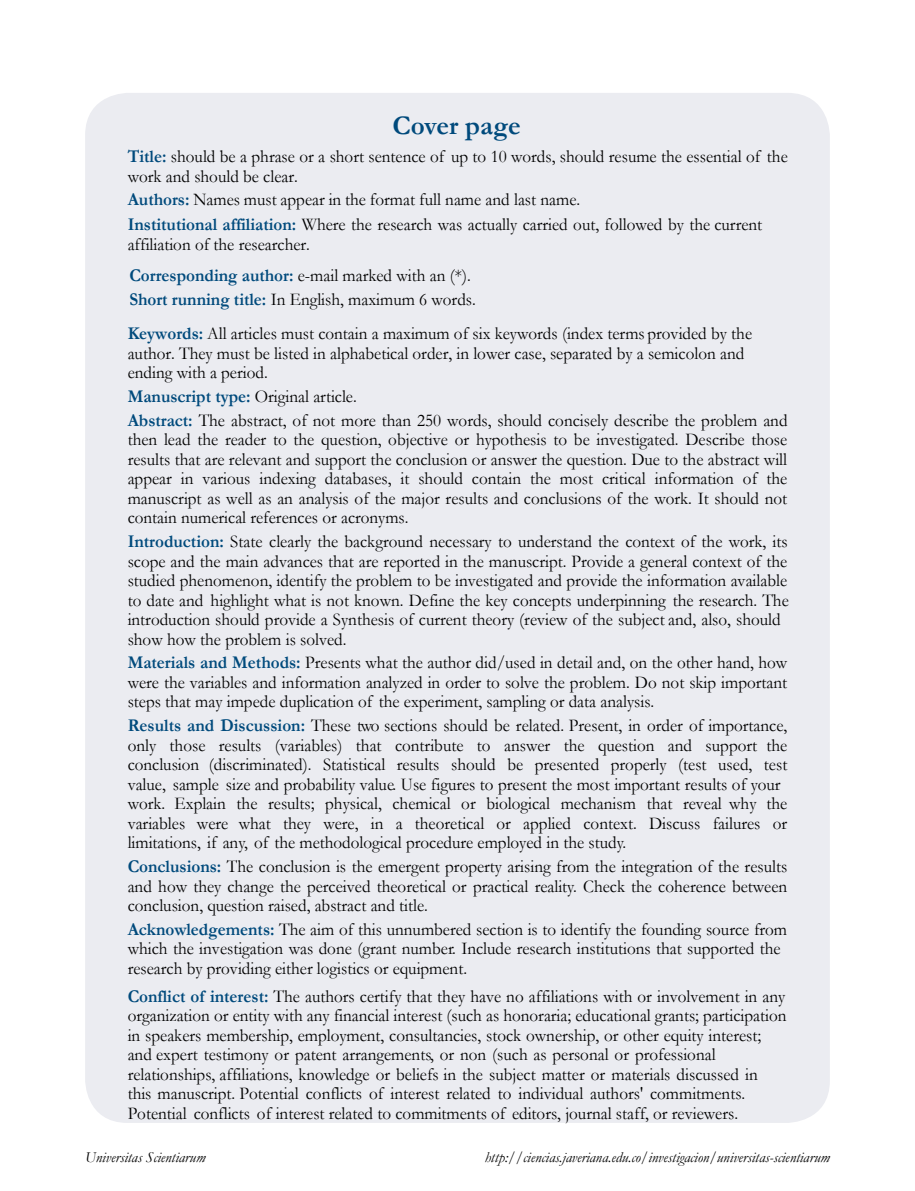
<style>
.page{position:relative;width:915px;height:1191px;background:#fff}
.page>*{position:absolute;margin:0;border:0;box-sizing:border-box;transform-origin:0 0}
.t1{font:700 27px "Garamond";color:#004a7c}
.t2{font:18px/19.5px "Garamond";color:#000;scale:.95 1}
.t3{font:italic 15px "Garamond";color:#000}
.s1{font-weight:700;color:#004a7c}
</style>
<div class="page">
<div style="left:85px;top:93px;width:744px;height:1030px;background:#ebecf1;border-radius:43px"></div>
<h1 class="t1" style="left:392px;top:107px;width:130px">Cover page</h1>
<p class="t2" style="left:128px;top:146px;width:696px"><span class="s1">Title:</span> should be a phrase or a short sentence of up to 10 words, should resume the essential of the work and should be clear.</p>
<p class="t2" style="left:128px;top:187px;width:669px;line-height:24.8px"><span class="s1">Authors:</span> Names must appear in the format full name and last name.<br><span class="s1">Institutional affiliation:</span> Where the research was actually carried out, followed by the current</p>
<p class="t2" style="left:128px;top:227px;width:362px;line-height:31.8px">affiliation of the researcher.<br><span class="s1">Corresponding author:</span> e-mail marked with an (*).</p>
<p class="t2" style="left:128px;top:282px;width:658px;line-height:34.2px"><span class="s1">Short running title:</span> In English, maximum 6 words.<br><span class="s1">Keywords:</span> All articles must contain a maximum of six keywords (index terms provided by the</p>
<p class="t2" style="left:128px;top:343px;width:650px">author. They must be listed in alphabetical order, in lower case, separated by a semicolon and ending with a period.</p>
<p class="t2" style="left:128px;top:384px;width:696px;line-height:23.7px"><span class="s1">Manuscript type:</span> Original article.<br><span class="s1">Abstract:</span> The abstract, of not more than 250 words, should concisely describe the problem and</p>
<p class="t2" style="left:128px;top:429px;width:695px;text-align:justify">then lead the reader to the question, objective or hypothesis to be investigated. Describe those results that are relevant and support the conclusion or answer the question. Due to the abstract will appear in various indexing databases, it should contain the most critical information of the manuscript as well as an analysis of the major results and conclusions of the work. It should not contain numerical references or acronyms.</p>
<p class="t2" style="left:128px;top:531px;width:697px"><span class="s1">Introduction:</span> State clearly the background necessary to understand the context of the work, its scope and the main advances that are reported in the manuscript. Provide a general context of the studied phenomenon, identify the problem to be investigated and provide the information available to date and highlight what is not known. Define the key concepts underpinning the research. The introduction should provide a Synthesis of current theory (review of the subject and, also, should show how the problem is solved.</p>
<p class="t2" style="left:128px;top:652px;width:695px;text-align:justify"><span class="s1">Materials and Methods:</span> Presents what the author did/used in detail and, on the other hand, how were the variables and information analyzed in order to solve the problem. Do not skip important steps that may impede duplication of the experiment, sampling or data analysis.</p>
<p class="t2" style="left:128px;top:715px;width:695px"><span class="s1">Results and Discussion:</span> These two sections should be related. Present, in order of importance, only those results (variables) that contribute to answer the question and support the conclusion (discriminated). Statistical results should be presented properly (test used, test value, sample size and probability value. Use figures to present the most important results of your work. Explain the results; physical, chemical or biological mechanism that reveal why the variables were what they were, in a theoretical or applied context. Discuss failures or limitations, if any, of the methodological procedure employed in the study.</p>
<p class="t2" style="left:128px;top:856px;width:695px;text-align:justify"><span class="s1">Conclusions:</span> The conclusion is the emergent property arising from the integration of the results and how they change the perceived theoretical or practical reality. Check the coherence between conclusion, question raised, abstract and title.</p>
<p class="t2" style="left:128px;top:919px;width:695px"><span class="s1">Acknowledgements:</span> The aim of this unnumbered section is to identify the founding source from which the investigation was done (grant number. Include research institutions that supported the research by providing either logistics or equipment.</p>
<p class="t2" style="left:128px;top:986px;width:694px"><span class="s1">Conflict of interest:</span> The authors certify that they have no affiliations with or involvement in any organization or entity with any financial interest (such as honoraria; educational grants; participation in speakers membership, employment, consultancies, stock ownership, or other equity interest; and expert testimony or patent arrangements, or non (such as personal or professional relationships, affiliations, knowledge or beliefs in the subject matter or materials discussed in<br>this manuscript. Potential conflicts of interest related to individual authors' commitments.<br>Potential conflicts of interest related to commitments of editors, journal staff, or reviewers.</p>
<p class="t3" style="left:85px;top:1146px;width:122px">Universitas Scientiarum</p>
<p class="t3" style="left:484px;top:1146px;width:346px">http://ciencias.javeriana.edu.co/investigacion/universitas-scientiarum</p>
</div>
